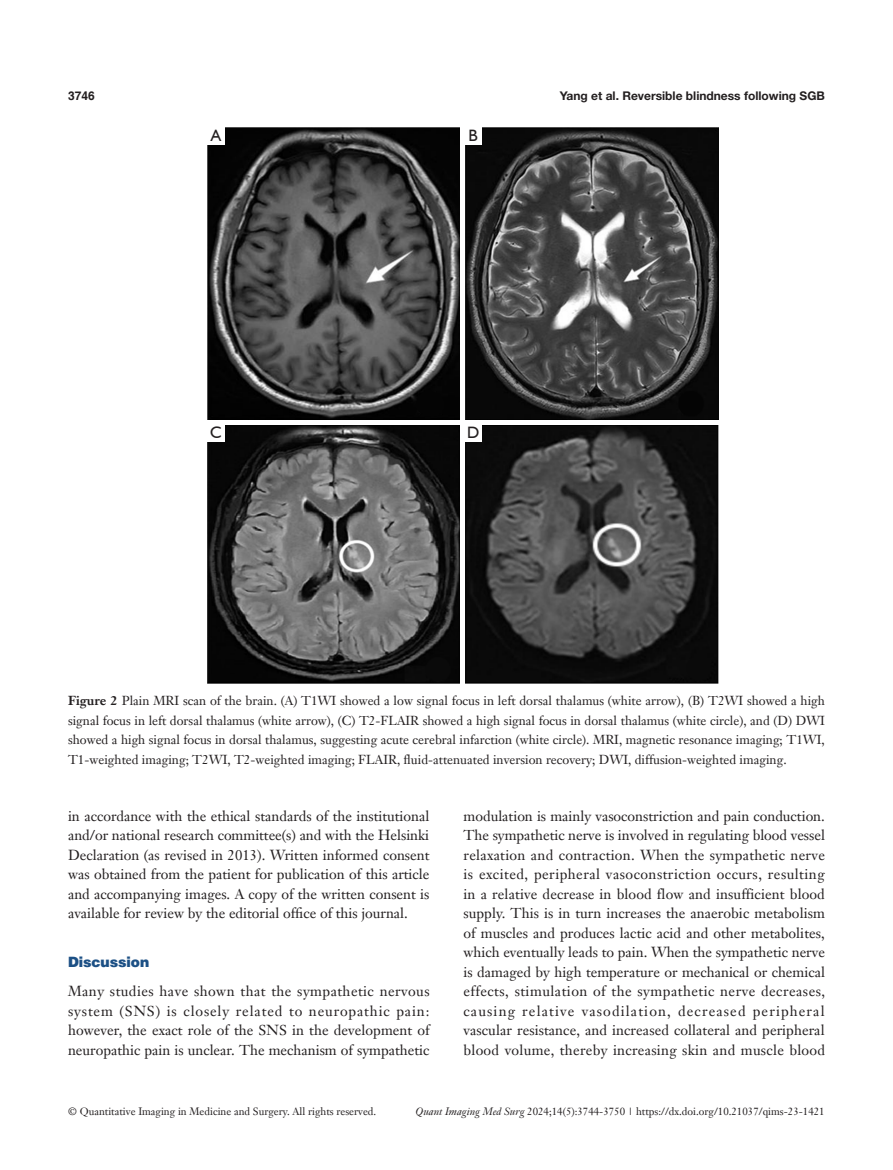
<style>
.page{position:relative;width:893px;height:1170px;background:#fff}
.page>*{position:absolute;margin:0;border:0;box-sizing:border-box;transform-origin:0 0}
.t1{font:16.5px "Humanist 521 BT";color:#231f20}
.t2{font:14.25px/19.5px "Janson Text LT";color:#231f20;text-align:justify}
.t3{font:900 14.25px "Helvetica";color:#1c5085}
.t4{font:12.75px/19.5px "Janson Text LT";color:#231f20;text-align:justify}
.t5{font:700 12px "Helvetica Neue LT Pro";color:#231f20}
.t6{font:700 12px "Helvetica";color:#231f20}
.t7{font:10.5px "Janson Text LT";color:#231f20}
.s1{font-weight:700}
.s2{font-style:italic}
</style>
<div class="page">
<img style="left:208px;top:128px;width:511px;height:555px">
<hr style="left:461px;top:127px;width:4px;height:556px;background:#fff">
<div style="left:207px;top:420px;width:512px;height:5px;background:#fff"></div>
<div style="left:208px;top:127px;width:17px;height:17px;background:#fff"></div>
<div style="left:465px;top:127px;width:17px;height:17px;background:#fff"></div>
<div style="left:207px;top:424px;width:17px;height:17px;background:#fff"></div>
<div style="left:465px;top:424px;width:17px;height:17px;background:#fff"></div>
<p class="t6" style="left:68px;top:88px;width:28px">3746</p>
<p class="t5" style="left:560px;top:88px;width:267px">Yang et al. Reversible blindness following SGB</p>
<p class="t1" style="left:211px;top:125px;width:12px">A</p>
<p class="t1" style="left:469px;top:125px;width:11px">B</p>
<p class="t1" style="left:210px;top:422px;width:13px">C</p>
<p class="t1" style="left:467px;top:422px;width:14px">D</p>
<p class="t4" style="left:68px;top:691px;width:758px"><span class="s1">Figure 2</span> Plain MRI scan of the brain. (A) T1WI showed a low signal focus in left dorsal thalamus (white arrow), (B) T2WI showed a high signal focus in left dorsal thalamus (white arrow), (C) T2-FLAIR showed a high signal focus in dorsal thalamus (white circle), and (D) DWI showed a high signal focus in dorsal thalamus, suggesting acute cerebral infarction (white circle). MRI, magnetic resonance imaging; T1WI, T1-weighted imaging; T2WI, T2-weighted imaging; FLAIR, fluid-attenuated inversion recovery; DWI, diffusion-weighted imaging.</p>
<p class="t2" style="left:68px;top:805px;width:363px">in accordance with the ethical standards of the institutional and/or national research committee(s) and with the Helsinki Declaration (as revised in 2013). Written informed consent was obtained from the patient for publication of this article and accompanying images. A copy of the written consent is available for review by the editorial office of this journal.</p>
<p class="t3" style="left:68px;top:952px;width:83px">Discussion</p>
<p class="t2" style="left:68px;top:981px;width:363px">Many studies have shown that the sympathetic nervous system (SNS) is closely related to neuropathic pain: however, the exact role of the SNS in the development of neuropathic pain is unclear. The mechanism of sympathetic</p>
<p class="t2" style="left:463px;top:805px;width:363px">modulation is mainly vasoconstriction and pain conduction.<br>The sympathetic nerve is involved in regulating blood vessel relaxation and contraction. When the sympathetic nerve is excited, peripheral vasoconstriction occurs, resulting in a relative decrease in blood flow and insufficient blood supply. This is in turn increases the anaerobic metabolism of muscles and produces lactic acid and other metabolites, which eventually leads to pain. When the sympathetic nerve is damaged by high temperature or mechanical or chemical effects, stimulation of the sympathetic nerve decreases, causing relative vasodilation, decreased peripheral vascular resistance, and increased collateral and peripheral blood volume, thereby increasing skin and muscle blood</p>
<p class="t7" style="left:68px;top:1104px;width:310px">© Quantitative Imaging in Medicine and Surgery. All rights reserved.</p>
<p class="t7" style="left:416px;top:1104px;width:411px"><span class="s2">Quant Imaging Med Surg</span> 2024;14(5):3744-3750 | https://dx.doi.org/10.21037/qims-23-1421</p>
</div>
